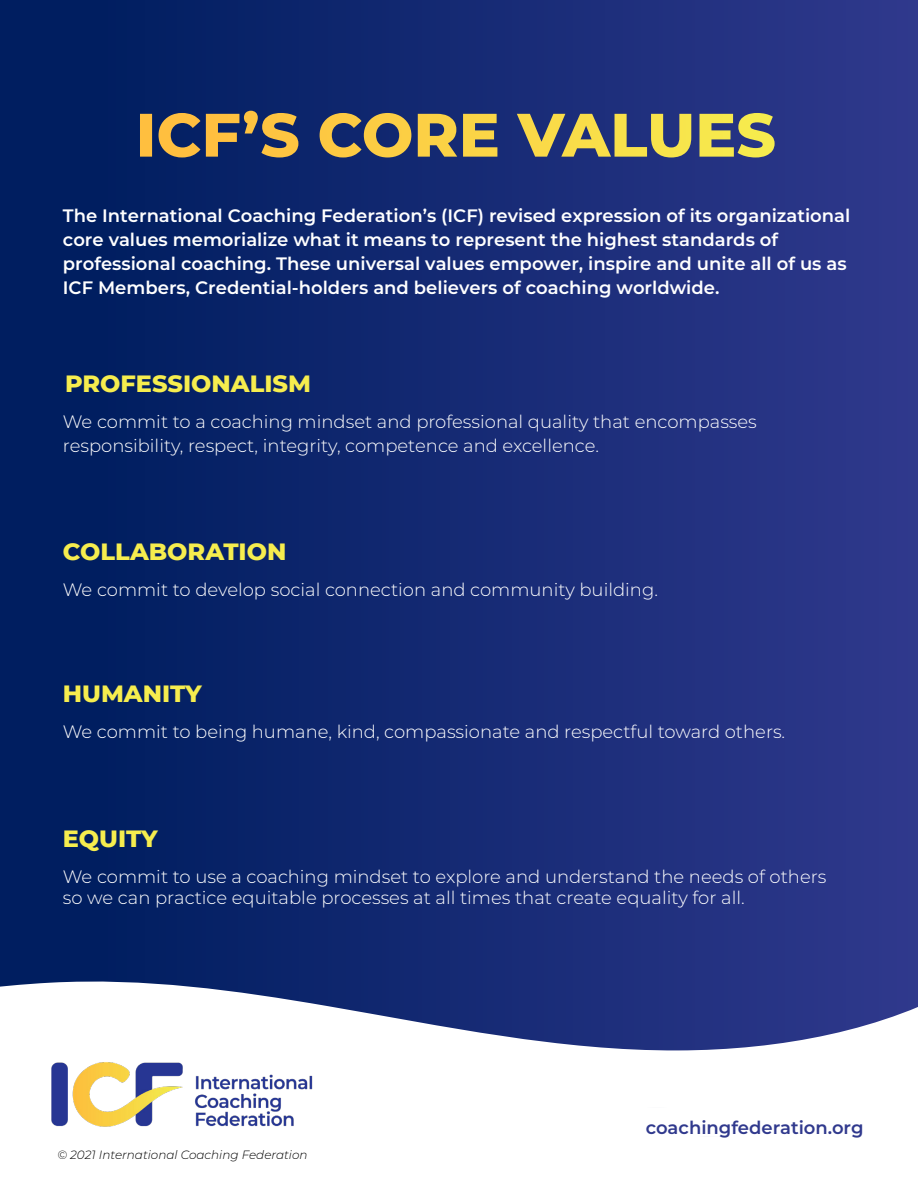
<style>
.page{position:relative;width:918px;height:1188px;background:#fff}
.page>*{position:absolute;margin:0;border:0;box-sizing:border-box;transform-origin:0 0}
.t1{font:800 24px "Montserrat";color:#f6ed4e}
.t2{font:300 18px/24px "Montserrat";color:#fff}
.t3{font:600 18px/24px "Montserrat";color:#fff}
.t4{font:600 18px "Montserrat";color:#30398d}
.t5{font:italic 300 12px "Montserrat";color:#000}
</style>
<div class="page">
<div style="left:0;top:0;width:918px;height:1188px;background:linear-gradient(to right,#001d5b,#2e388c)"></div>
<svg style="left:0;top:1168px;width:918px;height:20px"></svg>
<svg style="left:0;top:1140px;width:918px;height:28px"></svg>
<svg style="left:0;top:1111px;width:918px;height:29px"></svg>
<svg style="left:0;top:1083px;width:918px;height:28px"></svg>
<svg style="left:0;top:925px;width:918px;height:158px"></svg>
<img style="left:41px;top:1055px;width:283px;height:79px">
<svg style="left:244px;top:111px;width:531px;height:47px;background:#827c5f"></svg>
<p class="t3" style="left:63px;top:203px;width:789px">The International Coaching Federation’s (ICF) revised expression of its organizational core values memorialize what it means to represent the highest standards of professional coaching. These universal values empower, inspire and unite all of us as ICF Members, Credential-holders and believers of coaching worldwide.</p>
<h1 class="t1" style="left:65px;top:366px;width:247px">PROFESSIONALISM</h1>
<p class="t2" style="left:63px;top:409px;width:696px">We commit to a coaching mindset and professional quality that encompasses responsibility, respect, integrity, competence and excellence.</p>
<h1 class="t1" style="left:63px;top:534px;width:225px">COLLABORATION</h1>
<p class="t2" style="left:63px;top:577px;width:597px">We commit to develop social connection and community building.</p>
<h1 class="t1" style="left:63px;top:675px;width:140px">HUMANITY</h1>
<p class="t2" style="left:63px;top:719px;width:724px">We commit to being humane, kind, compassionate and respectful toward others.</p>
<h1 class="t1" style="left:63px;top:821px;width:96px">EQUITY</h1>
<p class="t2" style="left:63px;top:865px;width:765px;line-height:21.6px">We commit to use a coaching mindset to explore and understand the needs of others so we can practice equitable processes at all times that create equality for all.</p>
<p class="t5" style="left:57px;top:1146px;width:252px">© 2021 International Coaching Federation</p>
<p class="t4" style="left:646px;top:1115px;width:219px">coachingfederation.org</p>
</div>
